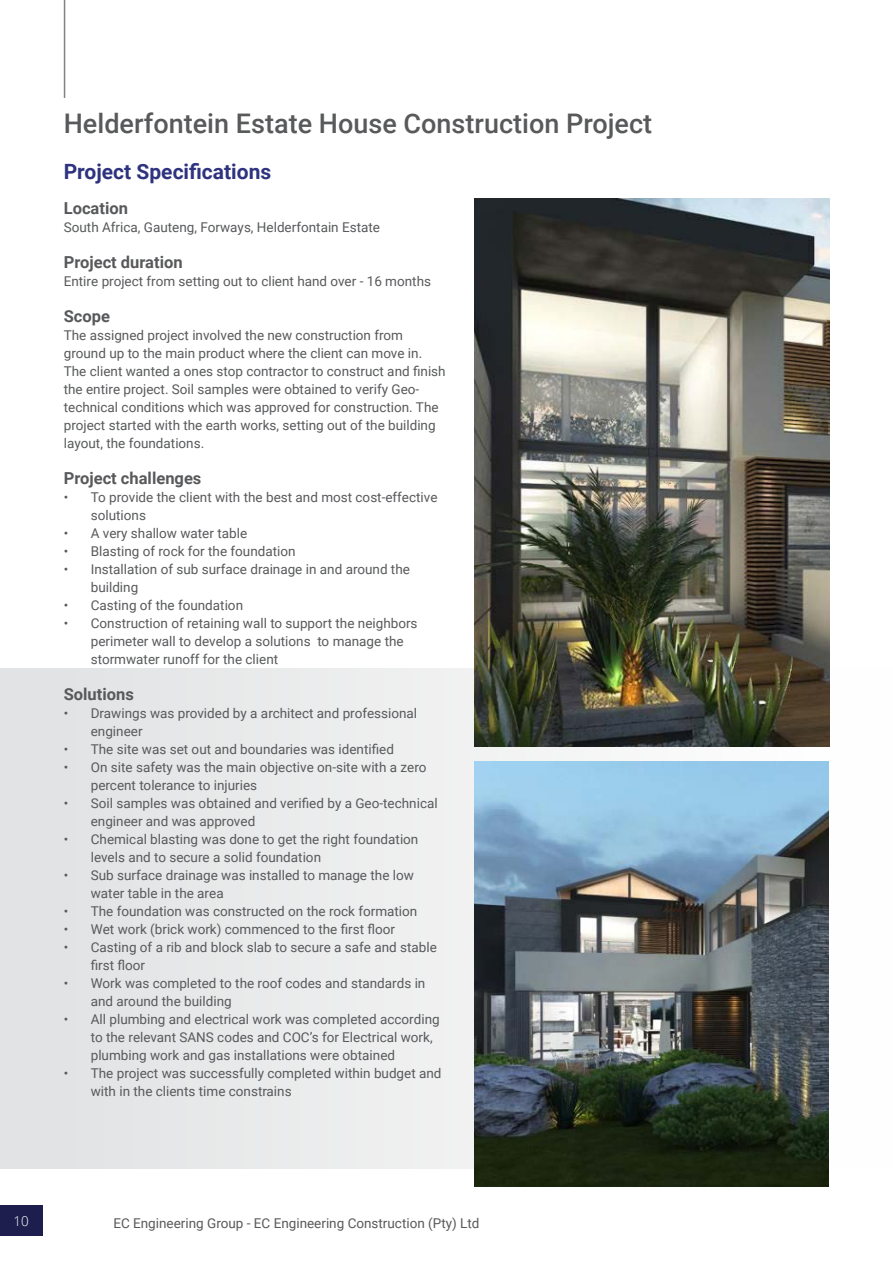
<style>
.page{position:relative;width:893px;height:1263px;background:#fff}
.page>*{position:absolute;margin:0;border:0;box-sizing:border-box;transform-origin:0 0}
.t1{font:500 27px "Roboto";color:#58595b}
.t2{font:700 21px "Roboto";color:#2f337f}
.t3{font:700 16.5px "Roboto";color:#58595b}
.t4{font:13.5px/18px "Roboto";color:#58595b}
.t5{font:300 13.5px "Open Sans";color:#fff}
</style>
<div class="page">
<div style="left:0;top:1205px;width:43px;height:30px;background:#1d1e4d"></div>
<div style="left:0;top:668px;width:893px;height:500px;background:linear-gradient(to right,#e1e2e3,#fefefe)"></div>
<hr style="left:64px;top:0;width:1px;height:98px;background:#808285">
<img style="left:475px;top:199px;width:354px;height:548px">
<img style="left:475px;top:761px;width:353px;height:425px">
<h1 class="t1" style="left:64px;top:105px;width:590px">Helderfontein Estate House Construction Project</h1>
<h2 class="t2" style="left:64px;top:156px;width:209px">Project Specifications</h2>
<p class="t3" style="left:64px;top:196px;width:66px">Location</p>
<p class="t4" style="left:64px;top:217px;width:318px">South Africa, Gauteng, Forways, Helderfontain Estate</p>
<p class="t3" style="left:64px;top:250px;width:120px">Project duration</p>
<p class="t4" style="left:64px;top:271px;width:369px">Entire project from setting out to client hand over - 16 months</p>
<p class="t3" style="left:64px;top:304px;width:48px">Scope</p>
<p class="t4" style="left:64px;top:325px;width:383px">The assigned project involved the new construction from ground up to the main product where the client can move in.<br>The client wanted a ones stop contractor to construct and finish the entire project. Soil samples were obtained to verify Geo&shy;technical conditions which was approved for construction. The project started with the earth works, setting out of the building layout, the foundations.</p>
<p class="t3" style="left:64px;top:466px;width:139px">Project challenges</p>
<p class="t4" style="left:91px;top:487px;width:348px;text-indent:-27px">• To provide the client with the best and most cost-effective solutions</p>
<p class="t4" style="left:64px;top:523px;width:185px">• A very shallow water table</p>
<p class="t4" style="left:64px;top:541px;width:233px">• Blasting of rock for the foundation</p>
<p class="t4" style="left:91px;top:559px;width:321px;text-indent:-27px">• Installation of sub surface drainage in and around the building</p>
<p class="t4" style="left:64px;top:595px;width:181px">• Casting of the foundation</p>
<p class="t4" style="left:91px;top:613px;width:328px;text-indent:-27px">• Construction of retaining wall to support the neighbors perimeter wall to develop a solutions to manage the stormwater runoff for the client</p>
<p class="t3" style="left:64px;top:682px;width:72px">Solutions</p>
<p class="t4" style="left:91px;top:703px;width:328px;text-indent:-27px">• Drawings was provided by a architect and professional engineer</p>
<p class="t4" style="left:64px;top:739px;width:332px">• The site was set out and boundaries was identified</p>
<p class="t4" style="left:91px;top:757px;width:337px;text-indent:-27px">• On site safety was the main objective on-site with a zero percent tolerance to injuries</p>
<p class="t4" style="left:91px;top:793px;width:348px;text-indent:-27px">• Soil samples was obtained and verified by a Geo-technical engineer and was approved</p>
<p class="t4" style="left:91px;top:829px;width:329px;text-indent:-27px">• Chemical blasting was done to get the right foundation levels and to secure a solid foundation</p>
<p class="t4" style="left:91px;top:865px;width:325px;text-indent:-27px">• Sub surface drainage was installed to manage the low water table in the area</p>
<p class="t4" style="left:64px;top:901px;width:355px">• The foundation was constructed on the rock formation</p>
<p class="t4" style="left:64px;top:919px;width:333px">• Wet work (brick work) commenced to the first floor</p>
<p class="t4" style="left:91px;top:937px;width:348px;text-indent:-27px">• Casting of a rib and block slab to secure a safe and stable first floor</p>
<p class="t4" style="left:91px;top:973px;width:336px;text-indent:-27px">• Work was completed to the roof codes and standards in and around the building</p>
<p class="t4" style="left:91px;top:1009px;width:350px;text-indent:-27px">• All plumbing and electrical work was completed according to the relevant SANS codes and COC’s for Electrical work, plumbing work and gas installations were obtained</p>
<p class="t4" style="left:91px;top:1063px;width:352px;text-indent:-27px">• The project was successfully completed within budget and with in the clients time constrains</p>
<p class="t5" style="left:14px;top:1211px;width:17px">10</p>
<p class="t4" style="left:113px;top:1213px;width:368px">EC Engineering Group - EC Engineering Construction (Pty) Ltd</p>
</div>
